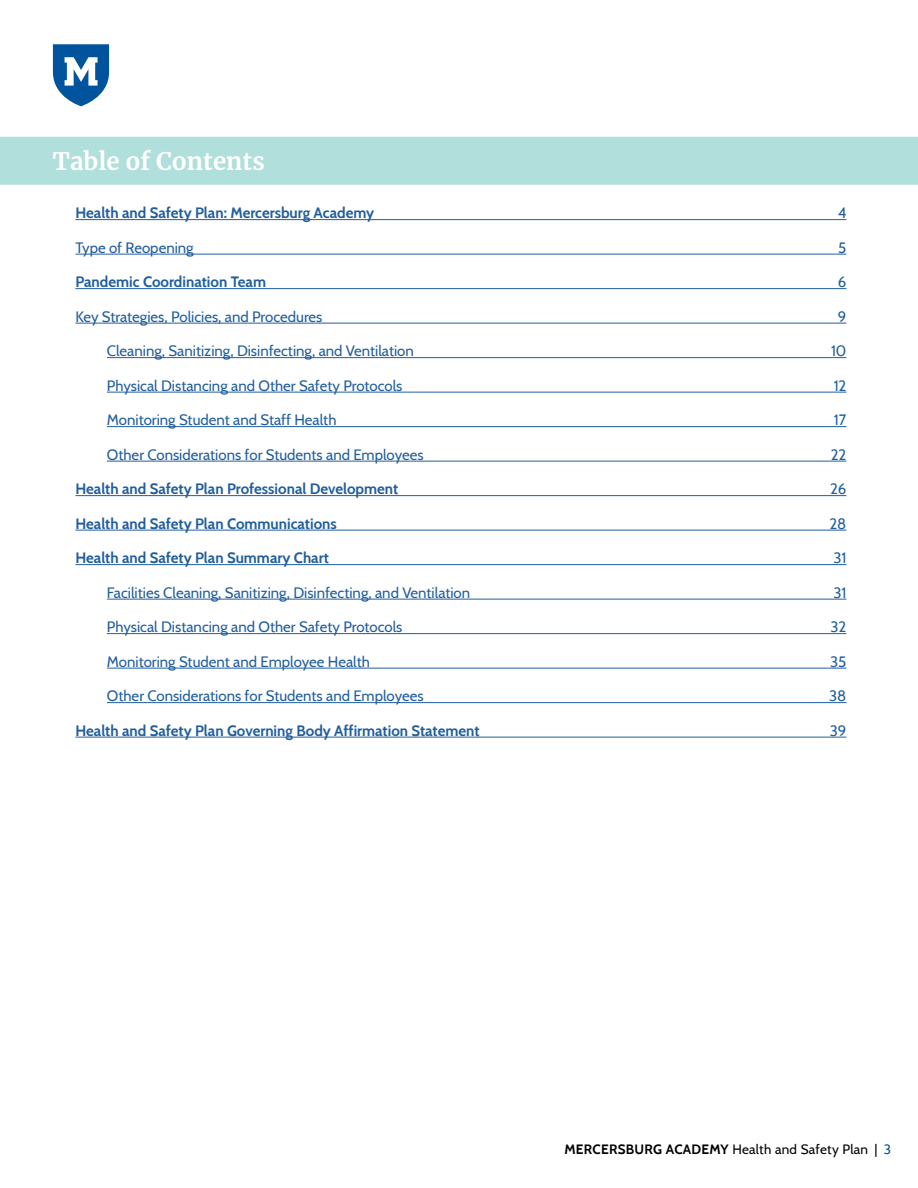
<style>
.page{position:relative;width:918px;height:1188px;background:#fff}
.page>*{position:absolute;margin:0;border:0;box-sizing:border-box;transform-origin:0 0}
.t1{font:700 24px "Merriweather";color:#fff}
.t2{font:15px "Cabin";color:#215e9e}
.t3{font:700 15px "Cabin";color:#215e9e}
.t4{font:13.5px "Cabin";letter-spacing:.02em;color:#000}
.s1{font-weight:700}
.s2{color:#00549e}
</style>
<div class="page">
<div style="left:0;top:137px;width:918px;height:48px;background:#b0dfdc"></div>
<hr style="left:75px;top:219px;width:771px;height:1px;background:#215e9e">
<hr style="left:75px;top:254px;width:771px;height:1px;background:#215e9e">
<hr style="left:75px;top:288px;width:771px;height:1px;background:#215e9e">
<hr style="left:75px;top:323px;width:771px;height:1px;background:#215e9e">
<hr style="left:107px;top:357px;width:739px;height:1px;background:#215e9e">
<hr style="left:107px;top:392px;width:739px;height:1px;background:#215e9e">
<hr style="left:107px;top:426px;width:739px;height:1px;background:#215e9e">
<hr style="left:107px;top:461px;width:739px;height:1px;background:#215e9e">
<hr style="left:75px;top:495px;width:771px;height:1px;background:#215e9e">
<hr style="left:75px;top:530px;width:771px;height:1px;background:#215e9e">
<hr style="left:75px;top:564px;width:771px;height:1px;background:#215e9e">
<hr style="left:107px;top:599px;width:739px;height:1px;background:#215e9e">
<hr style="left:107px;top:633px;width:739px;height:1px;background:#215e9e">
<hr style="left:107px;top:668px;width:739px;height:1px;background:#215e9e">
<hr style="left:107px;top:702px;width:739px;height:1px;background:#215e9e">
<hr style="left:75px;top:737px;width:771px;height:1px;background:#215e9e">
<svg style="left:53px;top:44px;width:56px;height:62px"></svg>
<h1 class="t1" style="left:53px;top:145px;width:213px">Table of Contents</h1>
<p class="t3" style="left:75px;top:201px;width:300px">Health and Safety Plan: Mercersburg Academy</p>
<p class="t2" style="left:838px;top:201px;width:10px">4</p>
<p class="t2" style="left:75px;top:236px;width:120px">Type of Reopening</p>
<p class="t2" style="left:838px;top:236px;width:10px">5</p>
<p class="t3" style="left:75px;top:270px;width:192px">Pandemic Coordination Team</p>
<p class="t2" style="left:838px;top:270px;width:10px">6</p>
<p class="t2" style="left:75px;top:305px;width:249px">Key Strategies, Policies, and Procedures</p>
<p class="t2" style="left:838px;top:305px;width:10px">9</p>
<p class="t2" style="left:107px;top:339px;width:308px">Cleaning, Sanitizing, Disinfecting, and Ventilation</p>
<p class="t2" style="left:831px;top:339px;width:17px">10</p>
<p class="t2" style="left:107px;top:374px;width:297px">Physical Distancing and Other Safety Protocols</p>
<p class="t2" style="left:834px;top:374px;width:14px">12</p>
<p class="t2" style="left:107px;top:408px;width:231px">Monitoring Student and Staff Health</p>
<p class="t2" style="left:834px;top:408px;width:14px">17</p>
<p class="t2" style="left:107px;top:443px;width:318px">Other Considerations for Students and Employees</p>
<p class="t2" style="left:831px;top:443px;width:17px">22</p>
<p class="t3" style="left:75px;top:477px;width:324px">Health and Safety Plan Professional Development</p>
<p class="t2" style="left:830px;top:477px;width:18px">26</p>
<p class="t3" style="left:75px;top:512px;width:263px">Health and Safety Plan Communications</p>
<p class="t2" style="left:829px;top:512px;width:18px">28</p>
<p class="t3" style="left:75px;top:546px;width:255px">Health and Safety Plan Summary Chart</p>
<p class="t2" style="left:833px;top:546px;width:15px">31</p>
<p class="t2" style="left:107px;top:581px;width:365px">Facilities Cleaning, Sanitizing, Disinfecting, and Ventilation</p>
<p class="t2" style="left:833px;top:581px;width:15px">31</p>
<p class="t2" style="left:107px;top:615px;width:297px">Physical Distancing and Other Safety Protocols</p>
<p class="t2" style="left:830px;top:615px;width:17px">32</p>
<p class="t2" style="left:107px;top:650px;width:264px">Monitoring Student and Employee Health</p>
<p class="t2" style="left:830px;top:650px;width:18px">35</p>
<p class="t2" style="left:107px;top:684px;width:318px">Other Considerations for Students and Employees</p>
<p class="t2" style="left:829px;top:684px;width:19px">38</p>
<p class="t3" style="left:75px;top:719px;width:406px">Health and Safety Plan Governing Body Affirmation Statement</p>
<p class="t2" style="left:830px;top:719px;width:18px">39</p>
<p class="t4" style="left:564px;top:1139px;width:328px"><span class="s1">MERCERSBURG ACADEMY</span> Health and Safety Plan | <span class="s2">3</span></p>
</div>
